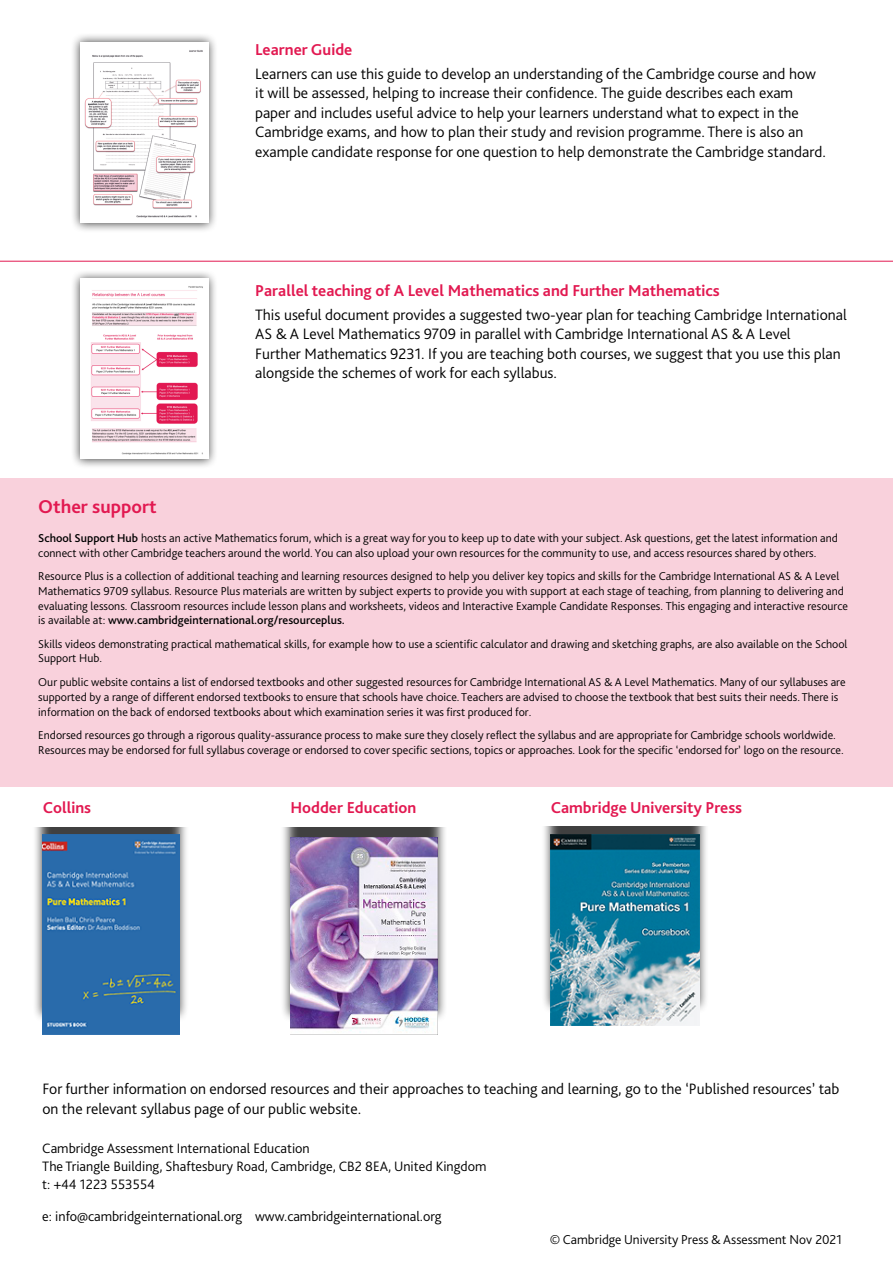
<style>
.page{position:relative;width:893px;height:1263px;background:#fff}
.page>*{position:absolute;margin:0;border:0;box-sizing:border-box;transform-origin:0 0}
.t1{font:700 19.5px "Bliss Pro";color:#e21951}
.t2{font:700 16.5px "Bliss Pro";color:#e21951}
.t3{font:300 15.75px/19.5px "Bliss Pro";color:#000}
.t4{font:300 14.25px/17.7px "Bliss Pro";color:#000}
.t5{font:300 13.5px "Bliss Pro";color:#000}
.t6{font:300 12px/14.7px "Bliss Pro";color:#000}
.s1{font-weight:500}
</style>
<div class="page">
<div style="left:32px;top:827px;width:157px;height:218px;background:#000;opacity:.75"></div>
<img style="left:42px;top:835px;width:137px;height:199px">
<div style="left:0;top:478px;width:893px;height:309px;background:#f9d1dc"></div>
<div style="left:541px;top:826px;width:168px;height:210px;background:#000;opacity:.75"></div>
<img style="left:551px;top:834px;width:148px;height:192px">
<div style="left:280px;top:827px;width:168px;height:217px;background:#000;opacity:.75"></div>
<img style="left:290px;top:837px;width:148px;height:197px">
<hr style="left:0;top:261px;width:893px;height:1px;background:#e21951">
<div style="left:71px;top:269px;width:146px;height:200px;background:#000;opacity:.75"></div>
<img style="left:80px;top:279px;width:128px;height:180px">
<div style="left:71px;top:33px;width:146px;height:200px;background:#000;opacity:.75"></div>
<img style="left:80px;top:43px;width:128px;height:180px">
<h2 class="t2" style="left:255px;top:39px;width:99px">Learner Guide</h2>
<p class="t3" style="left:255px;top:64px;width:572px">Learners can use this guide to develop an understanding of the Cambridge course and how it will be assessed, helping to increase their confidence. The guide describes each exam paper and includes useful advice to help your learners understand what to expect in the Cambridge exams, and how to plan their study and revision programme. There is also an example candidate response for one question to help demonstrate the Cambridge standard.</p>
<h2 class="t2" style="left:255px;top:280px;width:466px">Parallel teaching of A Level Mathematics and Further Mathematics</h2>
<p class="t3" style="left:255px;top:305px;width:593px">This useful document provides a suggested two-year plan for teaching Cambridge International AS &amp; A Level Mathematics 9709 in parallel with Cambridge International AS &amp; A Level<br>Further Mathematics 9231. If you are teaching both courses, we suggest that you use this plan alongside the schemes of work for each syllabus.</p>
<h1 class="t1" style="left:38px;top:495px;width:120px">Other support</h1>
<p class="t6" style="left:38px;top:531px;width:801px"><span class="s1">School Support Hub</span> hosts an active Mathematics forum, which is a great way for you to keep up to date with your subject. Ask questions, get the latest information and connect with other Cambridge teachers around the world. You can also upload your own resources for the community to use, and access resources shared by others.</p>
<p class="t6" style="left:38px;top:569px;width:811px">Resource Plus is a collection of additional teaching and learning resources designed to help you deliver key topics and skills for the Cambridge International AS &amp; A Level Mathematics 9709 syllabus. Resource Plus materials are written by subject experts to provide you with support at each stage of teaching, from planning to delivering and evaluating lessons. Classroom resources include lesson plans and worksheets, videos and Interactive Example Candidate Responses. This engaging and interactive resource is available at: <span class="s1">www.cambridgeinternational.org/resourceplus.</span></p>
<p class="t6" style="left:38px;top:636px;width:811px">Skills videos demonstrating practical mathematical skills, for example how to use a scientific calculator and drawing and sketching graphs, are also available on the School<br>Support Hub.</p>
<p class="t6" style="left:38px;top:675px;width:809px">Our public website contains a list of endorsed textbooks and other suggested resources for Cambridge International AS &amp; A Level Mathematics. Many of our syllabuses are supported by a range of different endorsed textbooks to ensure that schools have choice. Teachers are advised to choose the textbook that best suits their needs. There is information on the back of endorsed textbooks about which examination series it was first produced for.</p>
<p class="t6" style="left:38px;top:728px;width:807px">Endorsed resources go through a rigorous quality-assurance process to make sure they closely reflect the syllabus and are appropriate for Cambridge schools worldwide.<br>Resources may be endorsed for full syllabus coverage or endorsed to cover specific sections, topics or approaches. Look for the specific ‘endorsed for’ logo on the resource.</p>
<h2 class="t2" style="left:43px;top:797px;width:50px">Collins</h2>
<h2 class="t2" style="left:290px;top:797px;width:127px">Hodder Education</h2>
<h2 class="t2" style="left:551px;top:797px;width:193px">Cambridge University Press</h2>
<h3 class="t3" style="left:43px;top:1079px;width:798px">For further information on endorsed resources and their approaches to teaching and learning, go to the ‘Published resources’ tab on the relevant syllabus page of our public website.</h3>
<p class="t4" style="left:42px;top:1140px;width:446px">Cambridge Assessment International Education<br>The Triangle Building, Shaftesbury Road, Cambridge, CB2 8EA, United Kingdom t: +44 1223 553554</p>
<p class="t4" style="left:42px;top:1208px;width:401px">e: info@cambridgeinternational.org www.cambridgeinternational.org</p>
<p class="t5" style="left:550px;top:1231px;width:294px">© Cambridge University Press &amp; Assessment Nov 2021</p>
</div>
